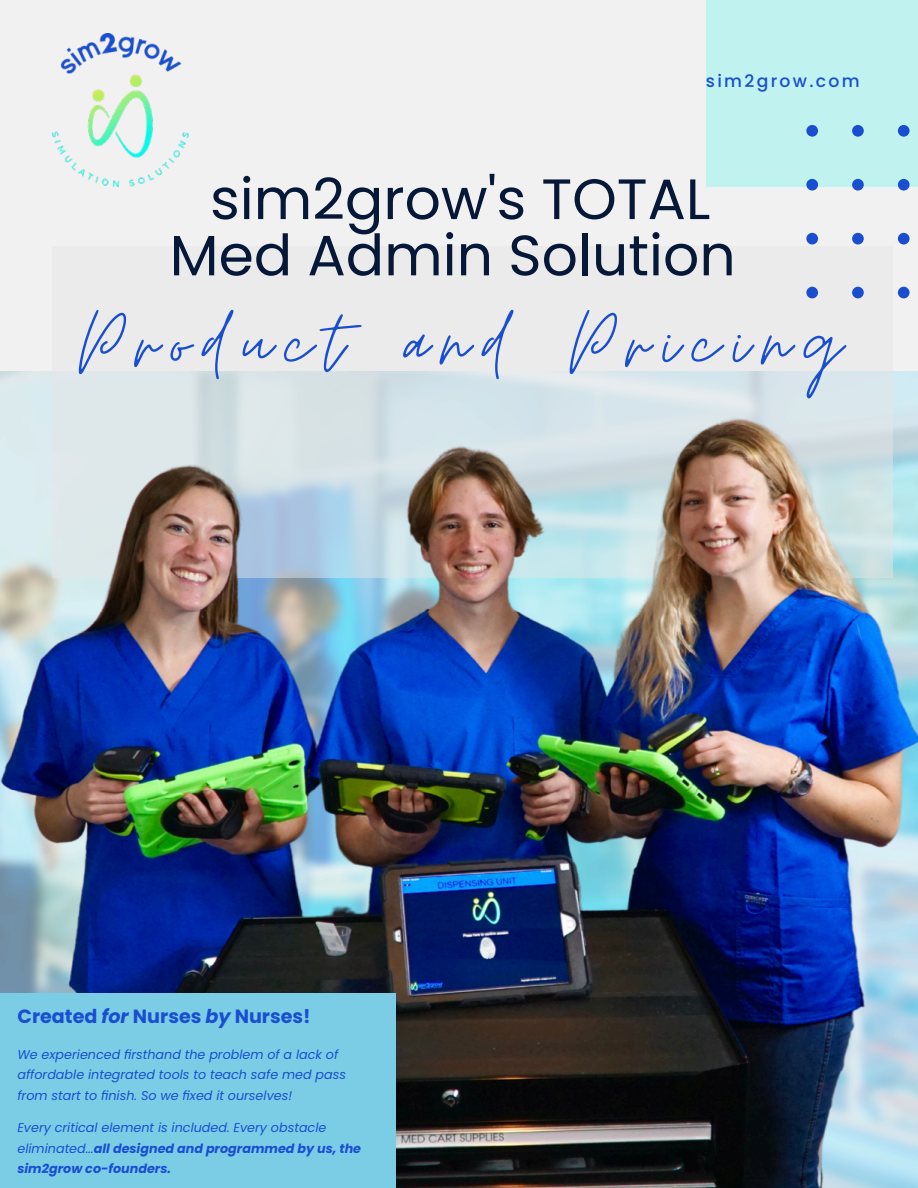
<style>
.page{position:relative;width:918px;height:1188px;background:#f1f1f1}
.page>*{position:absolute;margin:0;border:0;box-sizing:border-box;transform-origin:0 0}
.t1{font:93px "Moon Time";letter-spacing:.135em;color:#194ed1}
.t2{font:56.85px/56.2px "Poppins";color:#061838;text-align:center}
.t3{font:700 19.2px "Poppins";color:#194ed1}
.t4{font:500 17.25px "Poppins";letter-spacing:.135em;color:#194ed1}
.t5{font:italic 12.75px/20.4px "Poppins";color:#194ed1}
.s1{font-style:italic}
.s2{font-weight:700}
</style>
<div class="page">
<svg style="left:53px;top:298px;width:840px;height:119px"></svg>
<div style="left:706px;top:0;width:212px;height:186px;background:#c0f3f0"></div>
<svg style="left:806px;top:125px;width:112px;height:173px"></svg>
<img style="left:1px;top:417px;width:917px;height:771px">
<div style="left:0;top:993px;width:396px;height:195px;background:#7bcde6"></div>
<img style="left:53px;top:34px;width:136px;height:153px">
<h3 class="t4" style="left:706px;top:69px;width:155px">sim2grow.com</h3>
<h2 class="t2" style="left:170px;top:171px;width:568px">sim2grow's TOTAL<br>Med Admin Solution</h2>
<h1 class="t1" style="left:79px;top:300px;width:765px">Product and Pricing</h1>
<h3 class="t3" style="left:17px;top:1003px;width:295px">Created <span class="s1">for</span> Nurses <span class="s1">by</span> Nurses!</h3>
<p class="t5" style="left:17px;top:1044px;width:330px">We experienced firsthand the problem of a lack of affordable integrated tools to teach safe med pass from start to finish. So we fixed it ourselves!</p>
<p class="t5" style="left:17px;top:1118px;width:345px">Every critical element is included. Every obstacle eliminated...<span class="s2">all designed and programmed by us, the sim2grow co-founders.</span></p>
</div>
